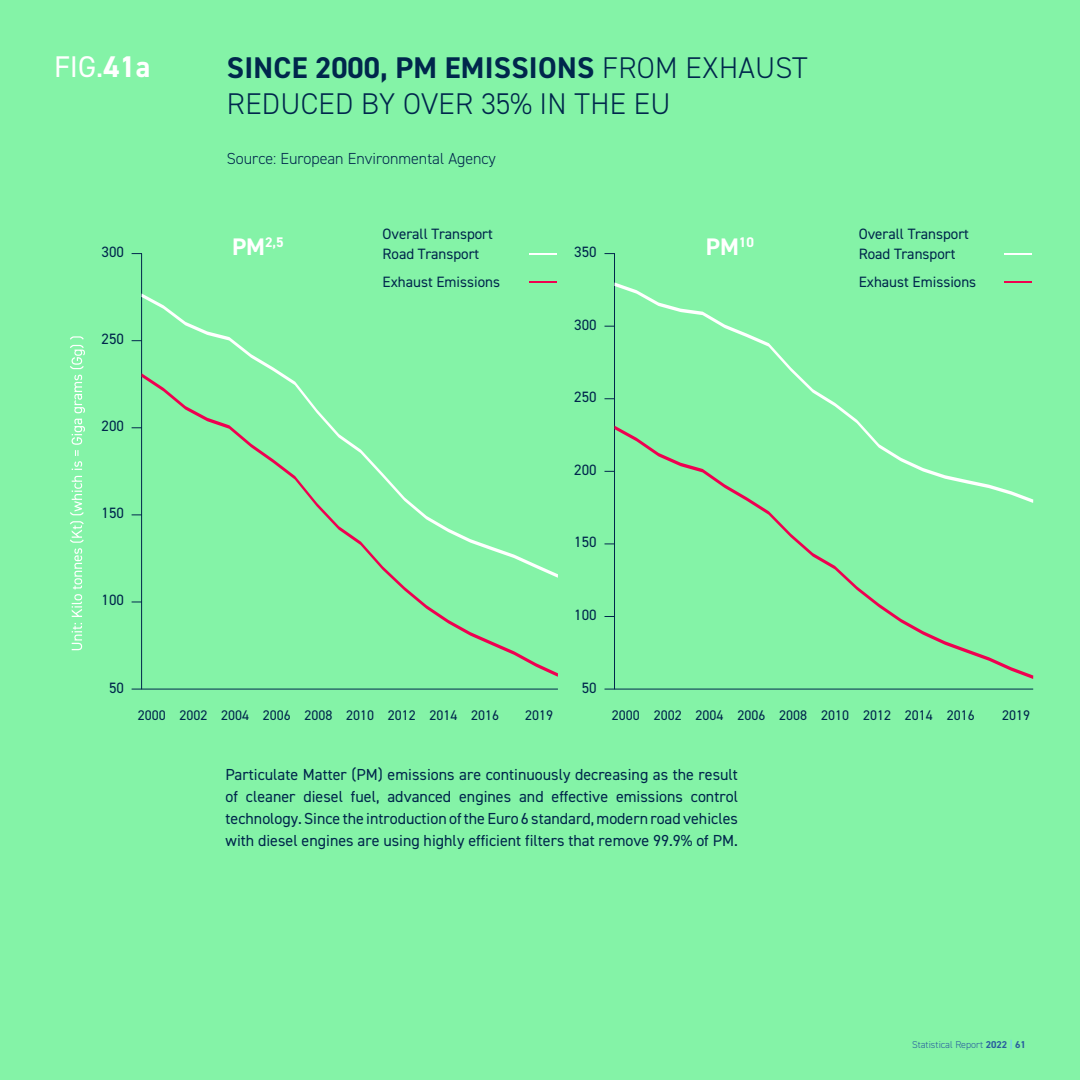
<style>
.page{position:relative;width:1080px;height:1080px;background:#84f3a7}
.page>*{position:absolute;margin:0;border:0;box-sizing:border-box;transform-origin:0 0}
.t1{font:700 30px "DIN2014";letter-spacing:.01em;color:#00264c}
.t2{font:300 30px "DIN2014";letter-spacing:.01em;color:#00264c}
.t3{font:30px "DIN2014";color:#fff}
.t4{font:700 24px "DIN2014";color:#fff}
.t5{font:16px/22px "DIN2014";color:#00264c;text-align:justify}
.t6{font:300 16px "DIN2014";color:#00264c}
.t7{font:15px "DIN2014";color:#00264c}
.t8{font:14px "DIN2014";color:#00264c}
.t9{font:700 14px "DIN2014";color:#fff}
.t10{font:300 10px "DIN2014";color:#295e9e}
.s1{font-weight:700}
.s2{font-weight:300}
.s3{font-weight:700;color:#75ccf4}
</style>
<div class="page">
<hr style="left:142px;top:689px;width:416px;height:1px;background:#00264c">
<hr style="left:141px;top:254px;width:1px;height:435px;background:#00264c">
<svg style="left:141px;top:578px;width:417px;height:99px"></svg>
<svg style="left:141px;top:294px;width:417px;height:284px"></svg>
<svg style="left:72px;top:623px;width:10px;height:27px"></svg>
<svg style="left:70px;top:521px;width:14px;height:96px"></svg>
<svg style="left:70px;top:476px;width:14px;height:39px"></svg>
<svg style="left:72px;top:419px;width:13px;height:51px"></svg>
<svg style="left:74px;top:375px;width:11px;height:38px"></svg>
<svg style="left:70px;top:336px;width:15px;height:33px"></svg>
<hr style="left:615px;top:689px;width:418px;height:1px;background:#00264c">
<hr style="left:614px;top:254px;width:1px;height:435px;background:#00264c">
<hr style="left:1004px;top:281px;width:28px;height:2px;background:#ef0050">
<svg style="left:750px;top:503px;width:283px;height:176px"></svg>
<hr style="left:1004px;top:253px;width:28px;height:2px;background:#fff">
<hr style="left:529px;top:281px;width:28px;height:2px;background:#ef0050">
<hr style="left:529px;top:253px;width:28px;height:2px;background:#fff">
<svg style="left:614px;top:282px;width:419px;height:221px"></svg>
<p class="t3" style="left:54px;top:48px;width:98px">FIG.<span class="s1">41a</span></p>
<p class="t7" style="left:102px;top:242px;width:24px">300</p>
<p class="t7" style="left:102px;top:330px;width:24px">250</p>
<p class="t7" style="left:102px;top:417px;width:24px">200</p>
<p class="t7" style="left:102px;top:504px;width:24px">150</p>
<p class="t7" style="left:102px;top:591px;width:24px">100</p>
<p class="t7" style="left:109px;top:678px;width:16px">50</p>
<p class="t1" style="left:227px;top:48px;width:582px">SINCE 2000, PM EMISSIONS <span class="s2">FROM EXHAUST</span></p>
<p class="t2" style="left:227px;top:85px;width:445px">REDUCED BY OVER 35% IN THE EU</p>
<p class="t6" style="left:227px;top:149px;width:271px">Source: European Environmental Agency</p>
<p class="t9" style="left:265px;top:233px;width:20px">2,5</p>
<p class="t4" style="left:232px;top:231px;width:35px">PM</p>
<p class="t7" style="left:383px;top:225px;width:112px">Overall Transport</p>
<p class="t7" style="left:383px;top:245px;width:98px">Road Transport</p>
<p class="t7" style="left:383px;top:273px;width:119px">Exhaust Emissions</p>
<p class="t7" style="left:574px;top:242px;width:24px">350</p>
<p class="t7" style="left:574px;top:315px;width:24px">300</p>
<p class="t7" style="left:574px;top:388px;width:24px">250</p>
<p class="t7" style="left:574px;top:460px;width:24px">200</p>
<p class="t7" style="left:574px;top:533px;width:24px">150</p>
<p class="t7" style="left:574px;top:605px;width:24px">100</p>
<p class="t7" style="left:582px;top:678px;width:16px">50</p>
<p class="t9" style="left:739px;top:233px;width:17px">10</p>
<p class="t4" style="left:706px;top:231px;width:35px">PM</p>
<p class="t7" style="left:859px;top:225px;width:112px">Overall Transport</p>
<p class="t7" style="left:859px;top:245px;width:98px">Road Transport</p>
<p class="t7" style="left:859px;top:273px;width:119px">Exhaust Emissions</p>
<p class="t8" style="left:138px;top:706px;width:363px">2000 2002 2004 2006 2008 2010 2012 2014 2016</p>
<p class="t8" style="left:525px;top:706px;width:29px">2019</p>
<p class="t8" style="left:612px;top:706px;width:364px">2000 2002 2004 2006 2008 2010 2012 2014 2016</p>
<p class="t8" style="left:1002px;top:706px;width:29px">2019</p>
<p class="t5" style="left:226px;top:763px;width:514px">Particulate Matter (PM) emissions are continuously decreasing as the result of cleaner diesel fuel, advanced engines and effective emissions control technology. Since the introduction of the Euro 6 standard, modern road vehicles with diesel engines are using highly efficient filters that remove 99.9% of PM.</p>
<p class="t10" style="left:912px;top:1038px;width:115px">Statistical Report <span class="s1">2022</span> <span class="s3">|</span> <span class="s1">61</span></p>
</div>
